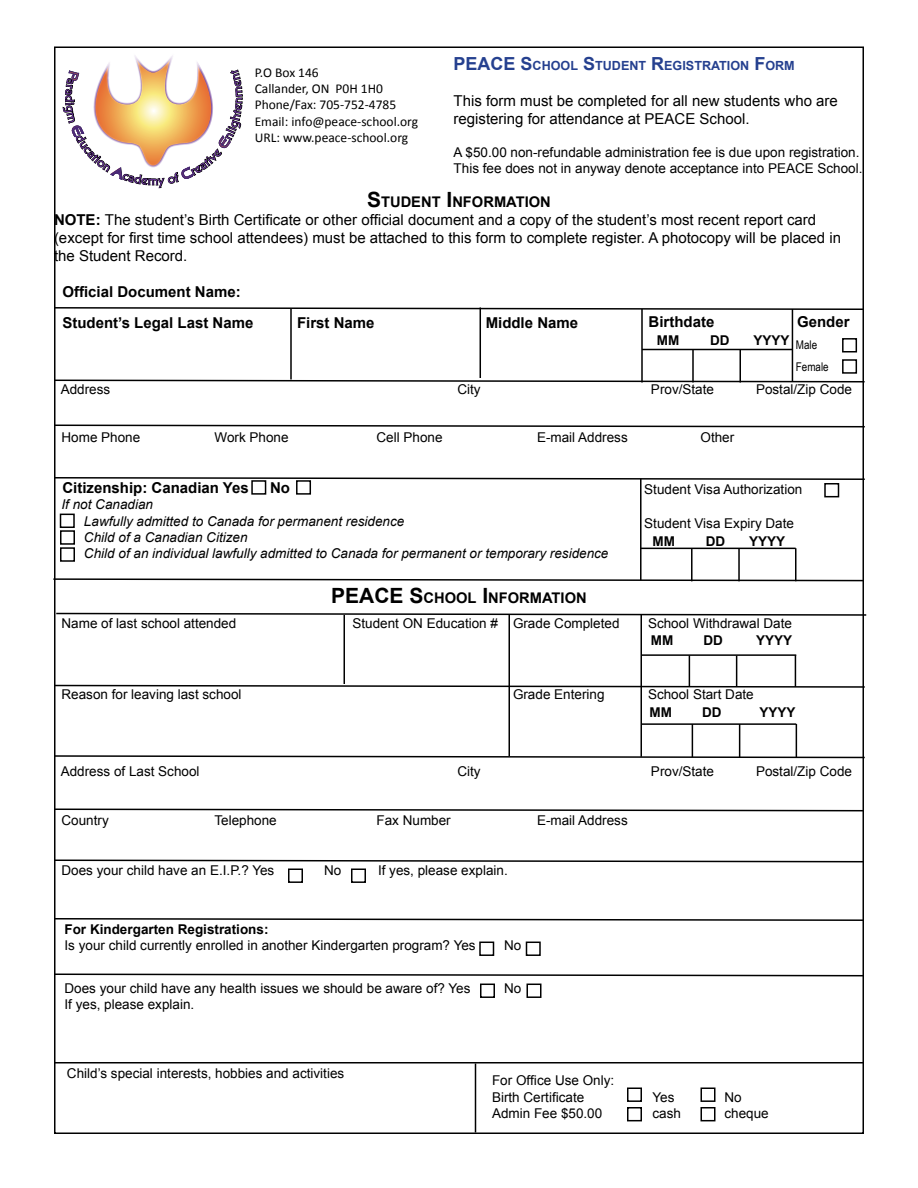
<style>
.page{position:relative;width:918px;height:1188px;background:#fff}
.page>*{position:absolute;margin:0;border:0;box-sizing:border-box;transform-origin:0 0}
.t1{font:15px/18px "Arial";color:#000}
.t2{font:700 15px/30.6px "Arial";color:#000}
.t3{font:700 14.7px "Arial";color:#000}
.t4{font:13.5px/16.2px "Arial";color:#000}
.t5{font:italic 13.5px/16.2px "Arial";color:#000}
.t6{font:13.5px/16.2px "Calibri";color:#000}
.t7{font:700 13.5px "Arial";color:#000}
.t8{font:700 12.6px "Arial";color:#25408f}
.t9{font:12px/21.6px "Arial Narrow";color:#000}
.s1{font-size:18px}
.s2{font-size:21px}
.s3{font-weight:700}
</style>
<div class="page">
<svg style="left:54px;top:306px;width:810px;height:5px"></svg>
<svg style="left:54px;top:379px;width:811px;height:4px"></svg>
<hr style="left:641px;top:309px;width:2px;height:73px;background:#000">
<hr style="left:642px;top:349px;width:150px;height:1px;background:#000">
<hr style="left:692px;top:350px;width:2px;height:32px;background:#000">
<hr style="left:740px;top:350px;width:1px;height:32px;background:#000">
<hr style="left:290px;top:309px;width:2px;height:71px;background:#000">
<hr style="left:792px;top:309px;width:1px;height:73px;background:#000">
<div style="left:842px;top:338px;width:15px;height:14px;border:2px solid #000"></div>
<div style="left:842px;top:359px;width:15px;height:15px;border:2px solid #000"></div>
<svg style="left:54px;top:424px;width:811px;height:4px"></svg>
<svg style="left:54px;top:476px;width:811px;height:5px"></svg>
<div style="left:296px;top:480px;width:15px;height:15px;border:2px solid #000"></div>
<div style="left:251px;top:480px;width:15px;height:15px;border:2px solid #000"></div>
<div style="left:60px;top:547px;width:15px;height:15px;border:2px solid #000"></div>
<div style="left:60px;top:530px;width:15px;height:15px;border:2px solid #000"></div>
<div style="left:60px;top:514px;width:15px;height:14px;border:2px solid #000"></div>
<svg style="left:53px;top:578px;width:811px;height:4px"></svg>
<hr style="left:640px;top:479px;width:2px;height:101px;background:#000">
<hr style="left:641px;top:548px;width:155px;height:1px;background:#000">
<hr style="left:691px;top:548px;width:2px;height:33px;background:#000">
<hr style="left:738px;top:548px;width:2px;height:33px;background:#000">
<div style="left:824px;top:483px;width:15px;height:14px;border:2px solid #000"></div>
<hr style="left:795px;top:548px;width:1px;height:33px;background:#000">
<svg style="left:54px;top:684px;width:811px;height:4px"></svg>
<svg style="left:55px;top:612px;width:812px;height:4px"></svg>
<svg style="left:54px;top:755px;width:811px;height:4px"></svg>
<hr style="left:508px;top:615px;width:2px;height:141px;background:#000">
<hr style="left:344px;top:615px;width:1px;height:69px;background:#000">
<hr style="left:641px;top:723px;width:155px;height:2px;background:#000">
<hr style="left:692px;top:724px;width:1px;height:33px;background:#000">
<hr style="left:739px;top:724px;width:1px;height:33px;background:#000">
<hr style="left:796px;top:724px;width:1px;height:33px;background:#000">
<hr style="left:641px;top:654px;width:155px;height:2px;background:#000">
<hr style="left:689px;top:655px;width:1px;height:32px;background:#000">
<hr style="left:736px;top:656px;width:1px;height:31px;background:#000">
<hr style="left:795px;top:655px;width:1px;height:32px;background:#000">
<hr style="left:640px;top:615px;width:2px;height:142px;background:#000">
<svg style="left:54px;top:808px;width:810px;height:4px"></svg>
<svg style="left:54px;top:859px;width:810px;height:4px"></svg>
<svg style="left:54px;top:917px;width:810px;height:5px"></svg>
<div style="left:288px;top:868px;width:15px;height:15px;border:2px solid #000"></div>
<div style="left:351px;top:868px;width:15px;height:15px;border:2px solid #000"></div>
<div style="left:479px;top:942px;width:15px;height:14px;border:2px solid #000"></div>
<div style="left:526px;top:942px;width:15px;height:14px;border:2px solid #000"></div>
<div style="left:480px;top:984px;width:15px;height:14px;border:2px solid #000"></div>
<div style="left:526px;top:984px;width:15px;height:14px;border:2px solid #000"></div>
<div style="left:627px;top:1088px;width:15px;height:14px;border:2px solid #000"></div>
<div style="left:700px;top:1088px;width:16px;height:14px;border:2px solid #000"></div>
<div style="left:627px;top:1107px;width:15px;height:14px;border:2px solid #000"></div>
<div style="left:700px;top:1107px;width:16px;height:14px;border:2px solid #000"></div>
<hr style="left:475px;top:1064px;width:1px;height:68px;background:#000">
<svg style="left:54px;top:973px;width:810px;height:4px"></svg>
<hr style="left:54px;top:1062px;width:810px;height:2px;background:#000">
<hr style="left:480px;top:308px;width:1px;height:70px;background:#000">
<svg style="left:62px;top:55px;width:181px;height:134px"></svg>
<p class="t8" style="left:454px;top:57px;width:343px"><span class="s1">PEACE S</span>CHOOL <span class="s1">S</span>TUDENT <span class="s1">R</span>EGISTRATION <span class="s1">F</span>ORM</p>
<p class="t1" style="left:454px;top:92px;width:386px">This form must be completed for all new students who are registering for attendance at PEACE School.</p>
<p class="t4" style="left:454px;top:144px;width:410px">A $50.00 non-refundable administration fee is due upon registration.<br>This fee does not in anyway denote acceptance into PEACE School.</p>
<p class="t3" style="left:367px;top:192px;width:185px"><span class="s2">S</span>TUDENT <span class="s2">I</span> NFORMATION</p>
<p class="t1" style="left:54px;top:211px;width:789px"><span class="s3">NOTE:</span> The student’s Birth Certificate or other official document and a copy of the student’s most recent report card (except for first time school attendees) must be attached to this form to complete register. A photocopy will be placed in the Student Record.</p>
<p class="t2" style="left:62px;top:277px;width:193px">Official Document Name:<br>Student’s Legal Last Name</p>
<p class="t6" style="left:255px;top:65px;width:165px">P.O Box 146<br>Callander, ON P0H 1H0<br>Phone/Fax: 705-752-4785<br>Email: info@peace-school.org<br>URL: www.peace-school.org</p>
<p class="t2" style="left:297px;top:308px;width:79px">First Name</p>
<p class="t2" style="left:486px;top:308px;width:94px">Middle Name</p>
<p class="t2" style="left:649px;top:307px;width:67px">Birthdate</p>
<p class="t2" style="left:797px;top:307px;width:54px">Gender</p>
<p class="t7" style="left:657px;top:332px;width:24px">MM</p>
<p class="t7" style="left:710px;top:332px;width:21px">DD</p>
<p class="t7" style="left:754px;top:332px;width:38px">YYYY</p>
<p class="t9" style="left:796px;top:334px;width:34px">Male<br>Female</p>
<p class="t4" style="left:61px;top:381px;width:51px">Address</p>
<p class="t4" style="left:458px;top:381px;width:25px">City</p>
<p class="t4" style="left:651px;top:381px;width:65px">Prov/State</p>
<p class="t4" style="left:756px;top:381px;width:98px">Postal/Zip Code</p>
<p class="t4" style="left:62px;top:430px;width:80px">Home Phone</p>
<p class="t4" style="left:215px;top:430px;width:76px">Work Phone</p>
<p class="t4" style="left:377px;top:430px;width:68px">Cell Phone</p>
<p class="t4" style="left:537px;top:430px;width:92px">E-mail Address</p>
<p class="t4" style="left:701px;top:430px;width:35px">Other</p>
<p class="t2" style="left:62px;top:473px;width:188px">Citizenship: Canadian Yes</p>
<p class="t2" style="left:270px;top:473px;width:21px">No</p>
<p class="t5" style="left:84px;top:497px;width:526px;text-indent:-22px">If not Canadian<br>Lawfully admitted to Canada for permanent residence<br>Child of a Canadian Citizen<br>Child of an individual lawfully admitted to Canada for permanent or temporary residence</p>
<p class="t3" style="left:331px;top:588px;width:257px"><span class="s2">PEACE S</span>CHOOL <span class="s2">I</span> NFORMATION</p>
<p class="t4" style="left:644px;top:481px;width:160px">Student Visa Authorization</p>
<p class="t4" style="left:644px;top:515px;width:151px">Student Visa Expiry Date</p>
<p class="t7" style="left:653px;top:532px;width:24px">MM</p>
<p class="t7" style="left:706px;top:532px;width:21px">DD</p>
<p class="t7" style="left:749px;top:532px;width:38px">YYYY</p>
<p class="t4" style="left:62px;top:616px;width:176px">Name of last school attended</p>
<p class="t4" style="left:352px;top:616px;width:269px">Student ON Education # Grade Completed</p>
<p class="t4" style="left:648px;top:616px;width:146px">School Withdrawal Date</p>
<p class="t7" style="left:651px;top:631px;width:24px">MM</p>
<p class="t7" style="left:703px;top:631px;width:21px">DD</p>
<p class="t7" style="left:756px;top:631px;width:38px">YYYY</p>
<p class="t4" style="left:62px;top:686px;width:182px">Reason for leaving last school</p>
<p class="t4" style="left:513px;top:686px;width:93px">Grade Entering</p>
<p class="t4" style="left:648px;top:686px;width:107px">School Start Date</p>
<p class="t7" style="left:650px;top:703px;width:24px">MM</p>
<p class="t7" style="left:702px;top:703px;width:21px">DD</p>
<p class="t7" style="left:760px;top:703px;width:38px">YYYY</p>
<p class="t4" style="left:61px;top:764px;width:140px">Address of Last School</p>
<p class="t4" style="left:458px;top:764px;width:25px">City</p>
<p class="t4" style="left:651px;top:764px;width:65px">Prov/State</p>
<p class="t4" style="left:756px;top:764px;width:98px">Postal/Zip Code</p>
<p class="t4" style="left:62px;top:812px;width:49px">Country</p>
<p class="t4" style="left:215px;top:812px;width:64px">Telephone</p>
<p class="t4" style="left:377px;top:812px;width:76px">Fax Number</p>
<p class="t4" style="left:537px;top:812px;width:92px">E-mail Address</p>
<p class="t4" style="left:62px;top:863px;width:214px">Does your child have an E.I.P.? Yes</p>
<p class="t4" style="left:324px;top:863px;width:19px">No</p>
<p class="t4" style="left:378px;top:863px;width:131px">If yes, please explain.</p>
<p class="t7" style="left:64px;top:920px;width:206px">For Kindergarten Registrations:</p>
<p class="t4" style="left:64px;top:937px;width:413px">Is your child currently enrolled in another Kindergarten program? Yes</p>
<p class="t4" style="left:504px;top:937px;width:19px">No</p>
<p class="t4" style="left:64px;top:981px;width:407px">Does your child have any health issues we should be aware of? Yes</p>
<p class="t4" style="left:504px;top:981px;width:19px">No</p>
<p class="t4" style="left:64px;top:997px;width:131px">If yes, please explain.</p>
<p class="t4" style="left:67px;top:1065px;width:279px">Child’s special interests, hobbies and activities</p>
<p class="t4" style="left:492px;top:1073px;width:124px">For Office Use Only:<br>Birth Certificate</p>
<p class="t4" style="left:653px;top:1089px;width:24px">Yes</p>
<p class="t4" style="left:724px;top:1089px;width:19px">No</p>
<p class="t4" style="left:492px;top:1105px;width:112px">Admin Fee $50.00</p>
<p class="t4" style="left:653px;top:1105px;width:30px">cash</p>
<p class="t4" style="left:724px;top:1105px;width:46px">cheque</p>
</div>
